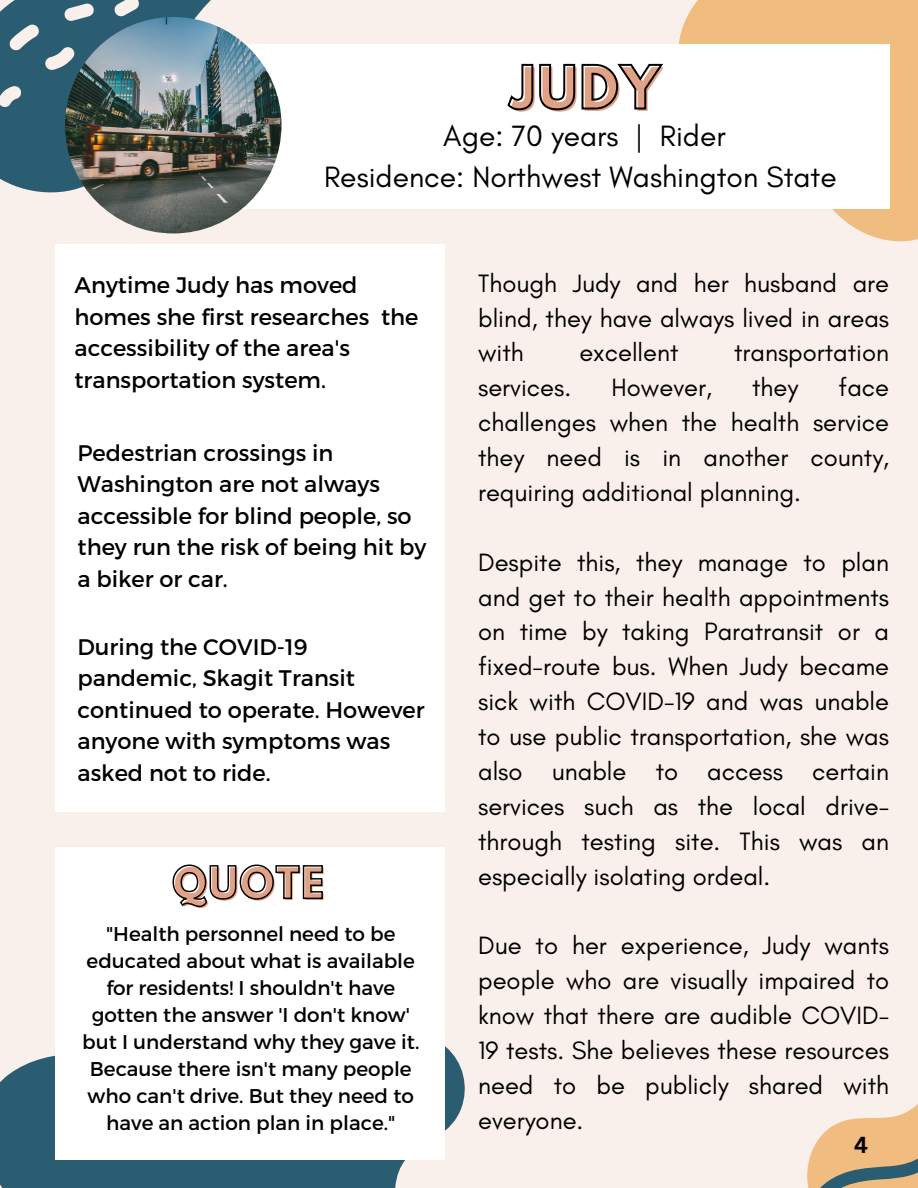
<style>
.page{position:relative;width:918px;height:1188px;background:#f9f0eb}
.page>*{position:absolute;margin:0;border:0;box-sizing:border-box;transform-origin:0 0}
.t1{font:700 52.95px "League Spartan";color:#e1a185}
.t2{font:700 39.45px "League Spartan";letter-spacing:.045em;color:#e1a185}
.t3{font:30px "Glacial Indifference";color:#000}
.t4{font:25.5px/34.8px "Glacial Indifference";color:#000;text-align:justify}
.t5{font:22.5px/31.5px "Montserrat";color:#000}
.t6{font:700 22.5px "Canva Sans";color:#000}
.t7{font:19.95px/27px "Montserrat";color:#000;text-align:center}
</style>
<div class="page">
<svg style="left:0;top:0;width:245px;height:196px;background:#426e7f"></svg>
<svg style="left:9px;top:25px;width:30px;height:25px"></svg>
<svg style="left:65px;top:4px;width:29px;height:17px"></svg>
<svg style="left:45px;top:47px;width:29px;height:23px"></svg>
<svg style="left:115px;top:0;width:24px;height:16px"></svg>
<svg style="left:0;top:86px;width:21px;height:21px"></svg>
<svg style="left:678px;top:0;width:240px;height:242px;fill:#f1bc80"></svg>
<div style="left:151px;top:44px;width:738px;height:165px;background:#fff"></div>
<div style="left:56px;top:244px;width:389px;height:568px;background:#fff"></div>
<svg style="left:0;top:889px;width:465px;height:299px;fill:#2a5d71"></svg>
<div style="left:56px;top:847px;width:389px;height:312px;background:#fff"></div>
<img style="left:65px;top:17px;width:216px;height:216px;border-radius:50%">
<svg style="left:807px;top:1104px;width:111px;height:84px"></svg>
<svg style="left:507px;top:63px;width:156px;height:48px"></svg>
<svg style="left:172px;top:864px;width:151px;height:44px"></svg>
<p class="t1" style="left:513px;top:63px;width:151px">JUDY</p>
<p class="t3" style="left:443px;top:117px;width:284px">Age: 70 years | Rider</p>
<p class="t3" style="left:324px;top:159px;width:514px">Residence: Northwest Washington State</p>
<p class="t5" style="left:75px;top:269px;width:345px">Anytime Judy has moved homes she first researches the accessibility of the area's transportation system.</p>
<p class="t4" style="left:478px;top:265px;width:413px">Though Judy and her husband are blind, they have always lived in areas with</p>
<p class="t4" style="left:579px;top:335px;width:101px">excellent</p>
<p class="t4" style="left:734px;top:335px;width:157px">transportation</p>
<p class="t4" style="left:478px;top:370px;width:413px;text-indent:361px">face challenges when the health service they need is in another county, requiring additional planning.</p>
<p class="t4" style="left:478px;top:370px;width:95px">services.</p>
<p class="t4" style="left:612px;top:370px;width:102px">However,</p>
<p class="t4" style="left:752px;top:370px;width:48px">they</p>
<p class="t5" style="left:78px;top:436px;width:351px">Pedestrian crossings in<br>Washington are not always accessible for blind people, so they run the risk of being hit by a biker or car.</p>
<p class="t4" style="left:478px;top:544px;width:413px">Despite this, they manage to plan and get to their health appointments on time by taking Paratransit or a fixed-route bus. When Judy became sick with COVID-19 and was unable to use public transportation, she was also unable to access certain services such as the local drive&shy;through testing site. This was an especially isolating ordeal.</p>
<p class="t5" style="left:78px;top:630px;width:349px">During the COVID-19 pandemic, Skagit Transit continued to operate. However anyone with symptoms was asked not to ride.</p>
<p class="t2" style="left:174px;top:865px;width:153px">QUOTE</p>
<p class="t7" style="left:82px;top:919px;width:339px">"Health personnel need to be educated about what is available for residents! I shouldn't have gotten the answer 'I don't know' but I understand why they gave it.<br>Because there isn't many people who can't drive. But they need to have an action plan in place."</p>
<p class="t4" style="left:478px;top:928px;width:413px">Due to her experience, Judy wants people who are visually impaired to know that there are audible COVID-19 tests. She believes these resources need to be publicly shared with everyone.</p>
<p class="t6" style="left:854px;top:1129px;width:15px">4</p>
</div>
